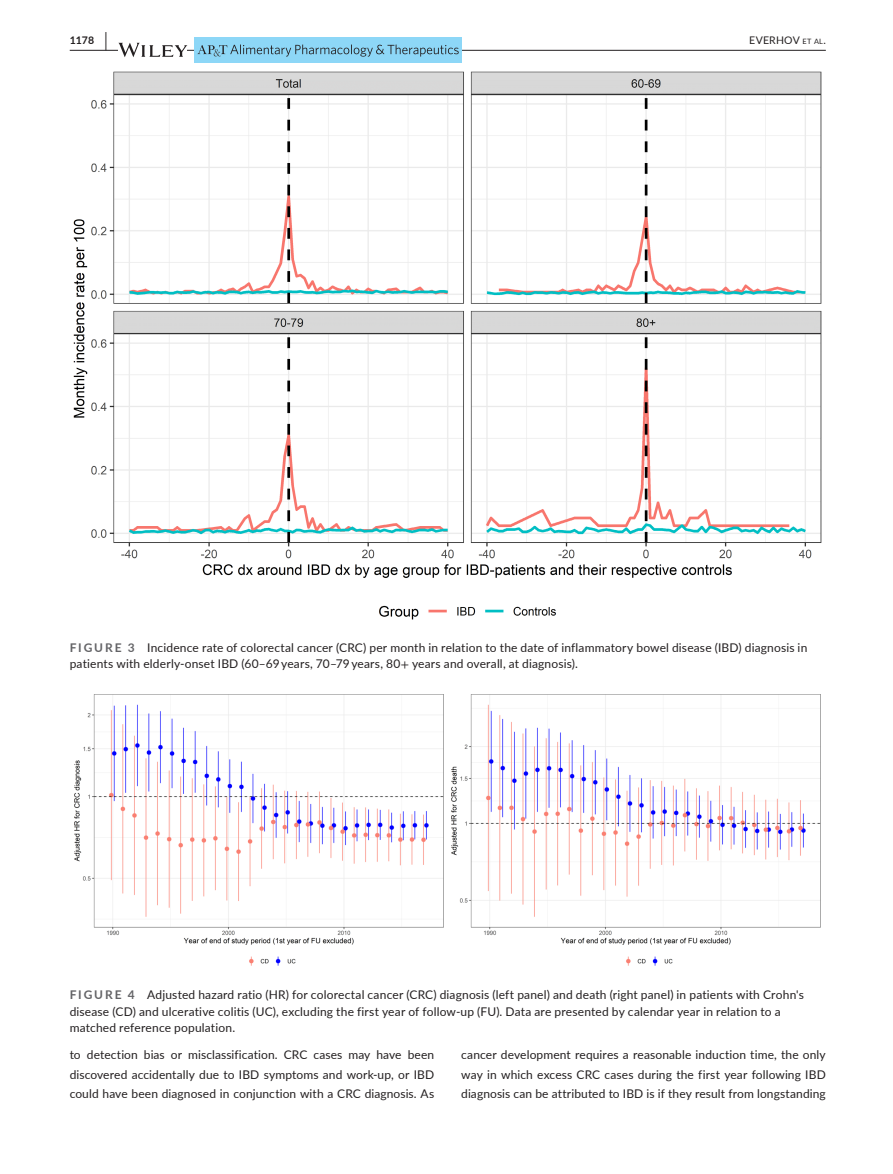
<style>
.page{position:relative;width:893px;height:1174px;background:#fff}
.page>*{position:absolute;margin:0;border:0;box-sizing:border-box;transform-origin:0 0}
.t1{font:12px/19.5px "Lato";letter-spacing:.015em;color:#231f20;text-align:justify}
.t2{font:10.5px "Lato";letter-spacing:.025em;color:#231f20}
.t3{font:700 10.5px "Lato";color:#231f20}
.s1{font-size:19.5px}
.s2{font-size:7.35px}
.s3{font-style:inherit}
.s4{font-weight:700;color:#636366}
.s5{font-family:"STIX"}
</style>
<div class="page">
<hr style="left:70px;top:50px;width:756px;height:1px;background:#231f20">
<svg style="left:118px;top:43px;width:69px;height:14px"></svg>
<div style="left:195px;top:38px;width:267px;height:25px;background:#8dd7f7"></div>
<svg style="left:197px;top:44px;width:262px;height:13px"></svg>
<img style="left:74px;top:72px;width:748px;height:547px">
<img style="left:74px;top:694px;width:747px;height:272px">
<p class="t3" style="left:70px;top:33px;width:39px">1178 <span class="s1">|</span></p>
<p class="t2" style="left:749px;top:33px;width:78px">EVERHOV <span class="s2">et al</span><span class="s3">.</span></p>
<p class="t1" style="left:70px;top:638px;width:739px;line-height:16.5px"><span class="s4">FIGURE 3</span> Incidence rate of colorectal cancer (CRC) per month in relation to the date of inflammatory bowel disease (IBD) diagnosis in patients with elderly-onset IBD (60–69 years, 70–79 years, 80<span class="s5">+</span> years and overall, at diagnosis).</p>
<p class="t1" style="left:70px;top:986px;width:736px;line-height:16.5px;text-align:left"><span class="s4">FIGURE 4</span> Adjusted hazard ratio (HR) for colorectal cancer (CRC) diagnosis (left panel) and death (right panel) in patients with Crohn's disease (CD) and ulcerative colitis (UC), excluding the first year of follow-up (FU). Data are presented by calendar year in relation to a matched reference population.</p>
<p class="t1" style="left:70px;top:1044px;width:366px">to detection bias or misclassification. CRC cases may have been discovered accidentally due to IBD symptoms and work-up, or IBD could have been diagnosed in conjunction with a CRC diagnosis. As</p>
<p class="t1" style="left:461px;top:1044px;width:366px">cancer development requires a reasonable induction time, the only way in which excess CRC cases during the first year following IBD diagnosis can be attributed to IBD is if they result from longstanding</p>
</div>
